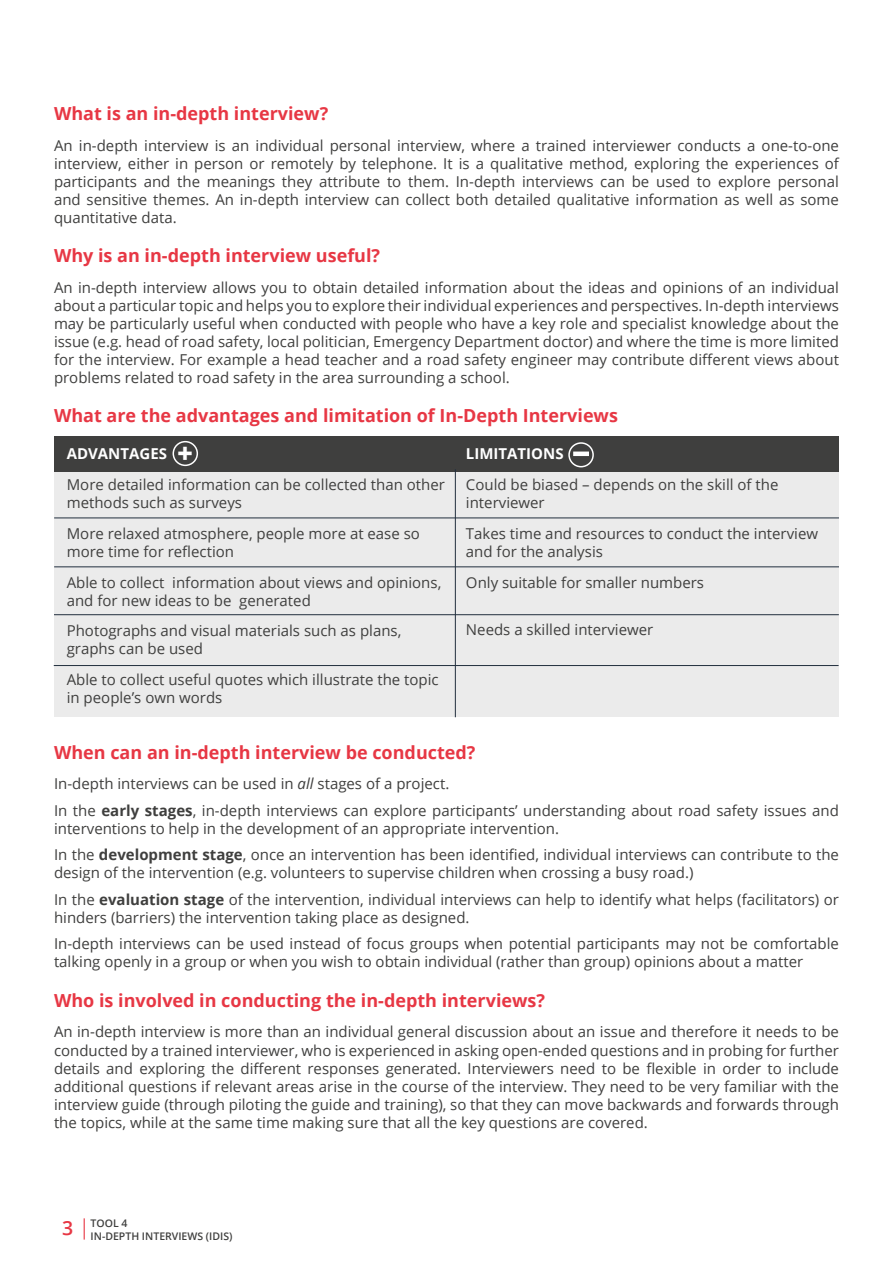
<style>
.page{position:relative;width:893px;height:1263px;background:#fff}
.page>*{position:absolute;margin:0;border:0;box-sizing:border-box;transform-origin:0 0}
.t1{font:800 27px "Open Sans";color:#fff}
.t2{font:700 18px "Open Sans";color:#e73744}
.t3{font:15px/18px "Open Sans";color:#3f3f3e}
.t4{font:700 15px "Open Sans";color:#fff}
.t5{font:600 10.5px/12.6px "Open Sans";color:#3f3f3e}
.s1{font-style:italic}
.s2{font-weight:700}
.s3{font-size:19.5px;color:#e73744}
</style>
<div class="page">
<div style="left:54px;top:469px;width:785px;height:248px;background:#ebebeb"></div>
<div style="left:54px;top:437px;width:785px;height:35px;background:#3f3f3e"></div>
<div style="left:573px;top:451px;width:16px;height:5px;background:#fff"></div>
<div style="left:173px;top:441px;width:25px;height:25px;border:2px solid #fff;border-radius:50%"></div>
<div style="left:568px;top:442px;width:26px;height:25px;border:2px solid #fff;border-radius:50%"></div>
<hr style="left:54px;top:518px;width:785px;height:1px;background:#222f3e">
<hr style="left:455px;top:469px;width:1px;height:248px;background:#222f3e">
<hr style="left:54px;top:567px;width:785px;height:1px;background:#222f3e">
<hr style="left:54px;top:614px;width:785px;height:1px;background:#222f3e">
<hr style="left:54px;top:665px;width:785px;height:1px;background:#222f3e">
<svg style="left:84px;top:1218px;width:1px;height:21px"></svg>
<p class="t2" style="left:54px;top:101px;width:276px">What is an in-depth interview?</p>
<p class="t3" style="left:54px;top:136px;width:786px;text-align:justify">An in-depth interview is an individual personal interview, where a trained interviewer conducts a one-to-one interview, either in person or remotely by telephone. It is a qualitative method, exploring the experiences of participants and the meanings they attribute to them. In-depth interviews can be used to explore personal and sensitive themes. An in-depth interview can collect both detailed qualitative information as well as some quantitative data.</p>
<p class="t2" style="left:54px;top:243px;width:328px">Why is an in-depth interview useful?</p>
<p class="t3" style="left:54px;top:278px;width:786px;text-align:justify">An in-depth interview allows you to obtain detailed information about the ideas and opinions of an individual about a particular topic and helps you to explore their individual experiences and perspectives. In-depth interviews may be particularly useful when conducted with people who have a key role and specialist knowledge about the issue (e.g. head of road safety, local politician, Emergency Department doctor) and where the time is more limited for the interview. For example a head teacher and a road safety engineer may contribute different views about problems related to road safety in the area surrounding a school.</p>
<p class="t2" style="left:54px;top:403px;width:565px">What are the advantages and limitation of In-Depth Interviews</p>
<h1 class="t1" style="left:178px;top:433px;width:17px">+</h1>
<p class="t4" style="left:67px;top:443px;width:102px">ADVANTAGES</p>
<p class="t3" style="left:67px;top:475px;width:380px">More detailed information can be collected than other methods such as surveys</p>
<p class="t3" style="left:67px;top:524px;width:355px">More relaxed atmosphere, people more at ease so more time for reflection</p>
<p class="t3" style="left:67px;top:573px;width:376px">Able to collect information about views and opinions, and for new ideas to be generated</p>
<p class="t3" style="left:67px;top:622px;width:336px">Photographs and visual materials such as plans, graphs can be used</p>
<p class="t3" style="left:67px;top:670px;width:373px">Able to collect useful quotes which illustrate the topic in people’s own words</p>
<p class="t4" style="left:466px;top:443px;width:99px">LIMITATIONS</p>
<p class="t3" style="left:466px;top:475px;width:314px">Could be biased – depends on the skill of the interviewer</p>
<p class="t3" style="left:466px;top:524px;width:354px">Takes time and resources to conduct the interview and for the analysis</p>
<p class="t3" style="left:466px;top:573px;width:240px">Only suitable for smaller numbers</p>
<p class="t3" style="left:466px;top:621px;width:189px">Needs a skilled interviewer</p>
<p class="t2" style="left:54px;top:739px;width:423px">When can an in-depth interview be conducted?</p>
<p class="t3" style="left:54px;top:770px;width:786px;line-height:26.5px">In-depth interviews can be used in <span class="s1">all</span> stages of a project.<br>In the <span class="s2">early stages</span>, in-depth interviews can explore participants’ understanding about road safety issues and</p>
<p class="t3" style="left:54px;top:815px;width:786px;line-height:26.5px">interventions to help in the development of an appropriate intervention.<br>In the <span class="s2">development stage</span>, once an intervention has been identified, individual interviews can contribute to the</p>
<p class="t3" style="left:54px;top:859px;width:786px;line-height:26.5px">design of the intervention (e.g. volunteers to supervise children when crossing a busy road.)<br>In the <span class="s2">evaluation stage</span> of the intervention, individual interviews can help to identify what helps (facilitators) or</p>
<p class="t3" style="left:54px;top:904px;width:786px;line-height:26.5px">hinders (barriers) the intervention taking place as designed.<br>In-depth interviews can be used instead of focus groups when potential participants may not be comfortable</p>
<p class="t3" style="left:54px;top:953px;width:751px">talking openly in a group or when you wish to obtain individual (rather than group) opinions about a matter</p>
<p class="t2" style="left:54px;top:987px;width:493px">Who is involved in conducting the in-depth interviews?</p>
<p class="t3" style="left:54px;top:1023px;width:786px;text-align:justify">An in-depth interview is more than an individual general discussion about an issue and therefore it needs to be conducted by a trained interviewer, who is experienced in asking open-ended questions and in probing for further details and exploring the different responses generated. Interviewers need to be flexible in order to include additional questions if relevant areas arise in the course of the interview. They need to be very familiar with the interview guide (through piloting the guide and training), so that they can move backwards and forwards through the topics, while at the same time making sure that all the key questions are covered.</p>
<p class="t5" style="left:91px;top:1217px;width:143px;text-indent:-29px"><span class="s3">3</span> TOOL 4<br>IN-DEPTH INTERVIEWS (IDIS)</p>
</div>
